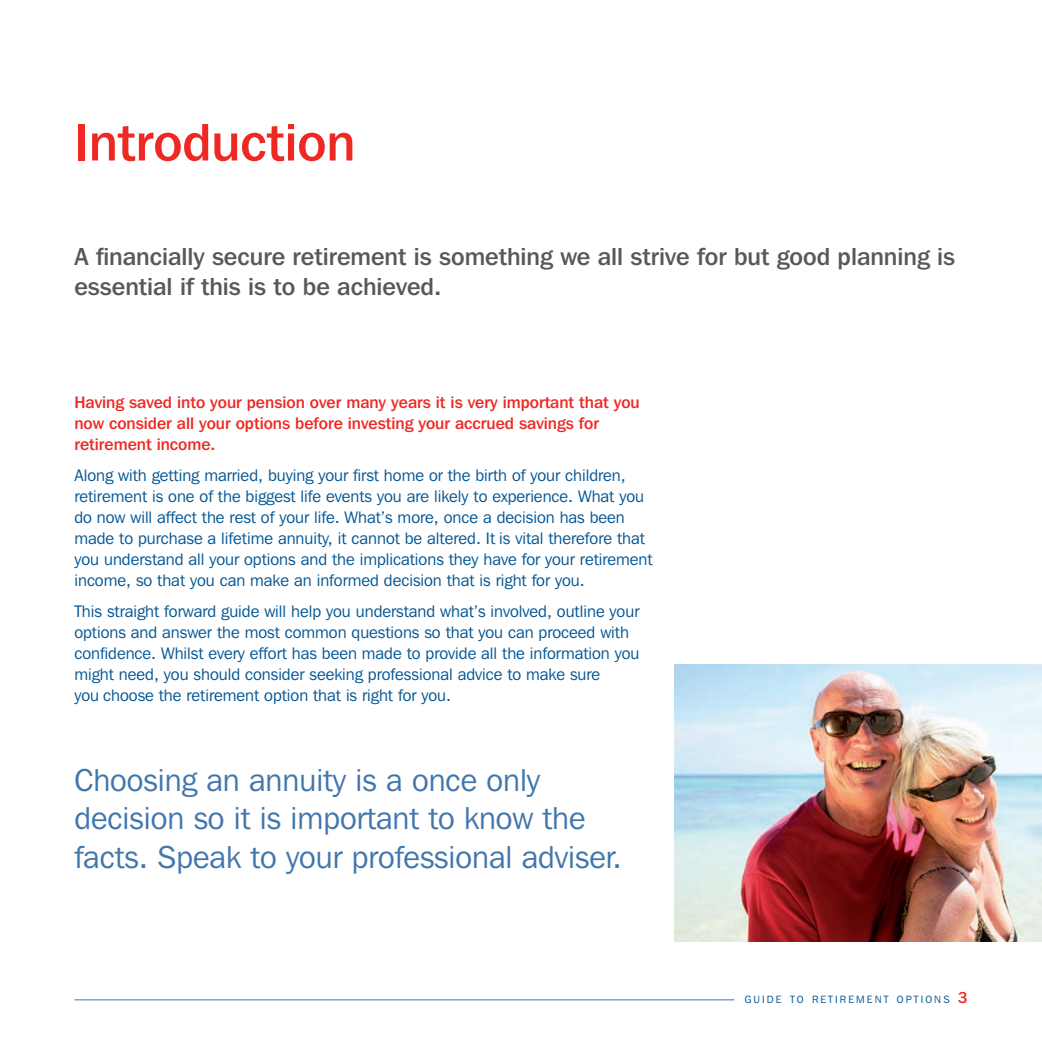
<style>
.page{position:relative;width:1042px;height:1042px;background:#fff}
.page>*{position:absolute;margin:0;border:0;box-sizing:border-box;transform-origin:0 0}
.t1{font:500 52.5px "Franklin Gothic IT Cby BT";color:#ee2823}
.t2{font:31.5px/38.5px "Franklin Gothic IT Cby BT";color:#4176ad}
.t3{font:500 24.5px/29.8px "Franklin Gothic IT Cby BT";color:#57585a}
.t4{font:16.62px/21px "Franklin Gothic IT Cby BT";color:#005594}
.t5{font:500 16.62px/21px "Franklin Gothic IT Cby BT";color:#ee2823}
.t6{font:10.5px "Franklin Gothic IT Cby BT";letter-spacing:.2em;color:#005594}
.s1{font-weight:500;font-size:15.75px;color:#ee2823}
</style>
<div class="page">
<img style="left:675px;top:665px;width:367px;height:276px">
<hr style="left:74px;top:999px;width:660px;height:1px;background:#7293c1">
<h1 class="t1" style="left:74px;top:124px;width:282px">Introduction</h1>
<h3 class="t3" style="left:74px;top:244px;width:882px">A financially secure retirement is something we all strive for but good planning is essential if this is to be achieved.</h3>
<p class="t5" style="left:74px;top:394px;width:567px">Having saved into your pension over many years it is very important that you now consider all your options before investing your accrued savings for retirement income.</p>
<p class="t4" style="left:74px;top:467px;width:580px">Along with getting married, buying your first home or the birth of your children, retirement is one of the biggest life events you are likely to experience. What you do now will affect the rest of your life. What’s more, once a decision has been made to purchase a lifetime annuity, it cannot be altered. It is vital therefore that you understand all your options and the implications they have for your retirement income, so that you can make an informed decision that is right for you.</p>
<p class="t4" style="left:74px;top:602px;width:566px">This straight forward guide will help you understand what’s involved, outline your options and answer the most common questions so that you can proceed with confidence. Whilst every effort has been made to provide all the information you might need, you should consider seeking professional advice to make sure<br>you choose the retirement option that is right for you.</p>
<h2 class="t2" style="left:74px;top:763px;width:549px">Choosing an annuity is a once only decision so it is important to know the facts. Speak to your professional adviser.</h2>
<p class="t6" style="left:745px;top:996px;width:224px">GUIDE TO RETIREMENT OPTIONS <span class="s1">3</span></p>
</div>
